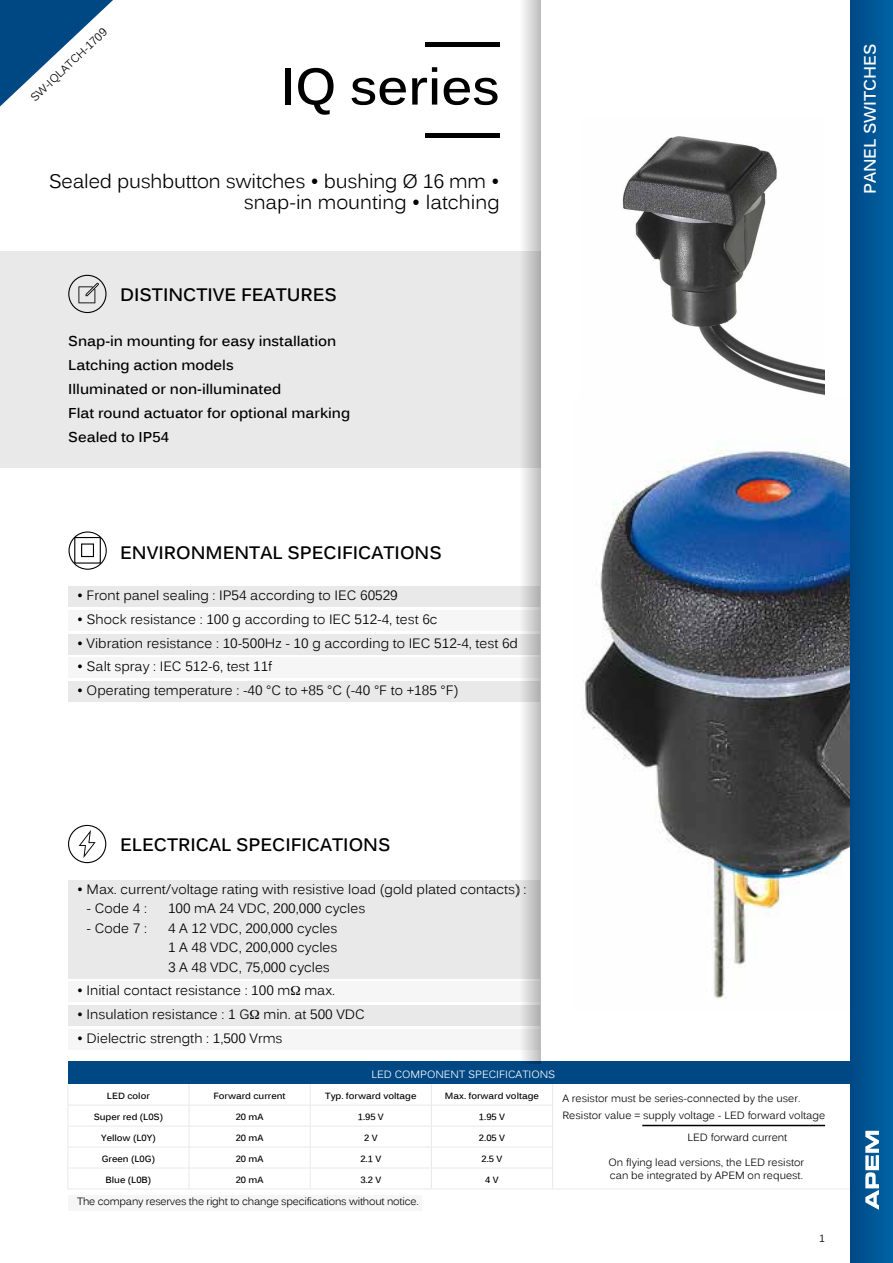
<style>
.page{position:relative;width:893px;height:1263px;background:#fff}
.page>*{position:absolute;margin:0;border:0;box-sizing:border-box;transform-origin:0 0}
.t1{font:700 51px "Kalinga";color:#000}
.t2{font:19.5px/21px "Kalinga";letter-spacing:-.01em;color:#000;text-align:right}
.t3{font:700 18px "Kalinga";color:#000}
.t4{font:700 16.5px "Kalinga";color:#fff}
.t5{font:700 14.25px/24px "Kalinga";color:#000}
.t6{font:13.5px/19.5px "Kalinga";color:#000;text-align:justify}
.t7{font:11.25px "Kalinga";color:#000}
.t8{font:10.5px/16.8px "Kalinga";color:#000}
.t9{font:10.5px "Kalinga";letter-spacing:-.02em;color:#000}
.t10{font:10.5px "Kalinga";color:#fff}
.t11{font:700 9px "Kalinga";color:#000}
</style>
<div class="page">
<div style="left:69px;top:880px;width:471px;height:98px;background:#e9e9e9"></div>
<div style="left:69px;top:982px;width:471px;height:20px;background:#f6f6f6"></div>
<div style="left:69px;top:1005px;width:471px;height:21px;background:#e9e9e9"></div>
<div style="left:69px;top:1029px;width:471px;height:20px;background:#f6f6f6"></div>
<svg style="left:68px;top:825px;width:38px;height:38px"></svg>
<div style="left:68px;top:1062px;width:782px;height:22px;background:#004884"></div>
<svg style="left:642px;top:1124px;width:184px;height:3px"></svg>
<svg style="left:67px;top:1084px;width:486px;height:104px"></svg>
<hr style="left:67px;top:1188px;width:122px;height:1px;background:#e9e9e9">
<hr style="left:189px;top:1188px;width:121px;height:1px;background:#e9e9e9">
<hr style="left:310px;top:1188px;width:121px;height:1px;background:#e9e9e9">
<hr style="left:431px;top:1188px;width:122px;height:1px;background:#e9e9e9">
<hr style="left:553px;top:1188px;width:298px;height:1px;background:#e9e9e9">
<hr style="left:642px;top:1125px;width:183px;height:1px;background:#000">
<div style="left:0;top:251px;width:540px;height:217px;background:#e9e9e9"></div>
<svg style="left:68px;top:275px;width:39px;height:38px"></svg>
<div style="left:69px;top:587px;width:471px;height:20px;background:#e9e9e9"></div>
<div style="left:69px;top:610px;width:471px;height:20px;background:#f6f6f6"></div>
<div style="left:69px;top:634px;width:471px;height:20px;background:#e9e9e9"></div>
<div style="left:69px;top:658px;width:471px;height:20px;background:#f6f6f6"></div>
<div style="left:69px;top:682px;width:471px;height:20px;background:#e9e9e9"></div>
<svg style="left:69px;top:531px;width:38px;height:39px"></svg>
<div style="left:74px;top:537px;width:27px;height:27px;border:1px solid #000"></div>
<div style="left:81px;top:543px;width:13px;height:14px;border:1px solid #000"></div>
<svg style="left:519px;top:0;width:21px;height:1063px"></svg>
<hr style="left:426px;top:134px;width:74px;height:4px;background:#000">
<hr style="left:426px;top:43px;width:74px;height:4px;background:#000">
<div style="left:69px;top:1195px;width:353px;height:15px;background:#f6f6f6"></div>
<img style="left:622px;top:136px;width:203px;height:260px">
<img style="left:583px;top:449px;width:267px;height:551px">
<div style="left:850px;top:0;width:43px;height:1263px;background:linear-gradient(to right,#004885,#0064a4)"></div>
<svg style="left:0;top:0;width:113px;height:106px"></svg>
<svg style="left:865px;top:1131px;width:14px;height:79px"></svg>
<p class="t7" style="left:28px;top:94px;width:102px;rotate:-44deg">SW-IQLATCH-1709</p>
<h1 class="t1" style="left:280px;top:53px;width:221px">IQ series</h1>
<h2 class="t2" style="left:49px;top:173px;width:452px">Sealed pushbutton switches • bushing Ø 16 mm • snap-in mounting • latching</h2>
<h3 class="t3" style="left:120px;top:283px;width:218px">DISTINCTIVE FEATURES</h3>
<p class="t5" style="left:68px;top:330px;width:283px">Snap-in mounting for easy installation<br>Latching action models<br>Illuminated or non-illuminated<br>Flat round actuator for optional marking<br>Sealed to IP54</p>
<h3 class="t3" style="left:120px;top:540px;width:323px">ENVIRONMENTAL SPECIFICATIONS</h3>
<p class="t6" style="left:77px;top:587px;width:322px">• Front panel sealing : IP54 according to IEC 60529</p>
<p class="t6" style="left:77px;top:611px;width:362px">• Shock resistance : 100 g according to IEC 512-4, test 6c</p>
<p class="t6" style="left:77px;top:634px;width:442px">• Vibration resistance : 10-500Hz - 10 g according to IEC 512-4, test 6d</p>
<p class="t6" style="left:77px;top:658px;width:197px">• Salt spray : IEC 512-6, test 11f</p>
<p class="t6" style="left:77px;top:682px;width:383px">• Operating temperature : -40 °C to +85 °C (-40 °F to +185 °F)</p>
<p class="t4" style="left:859px;top:194px;width:152px;rotate:-90deg">PANEL SWITCHES</p>
<h3 class="t3" style="left:120px;top:833px;width:272px">ELECTRICAL SPECIFICATIONS</h3>
<p class="t6" style="left:77px;top:880px;width:451px">• Max. current/voltage rating with resistive load (gold plated contacts) :</p>
<p class="t6" style="left:87px;top:900px;width:62px">- Code 4 :</p>
<p class="t6" style="left:168px;top:900px;width:199px">100 mA 24 VDC, 200,000 cycles</p>
<p class="t6" style="left:87px;top:919px;width:62px">- Code 7 :</p>
<p class="t6" style="left:168px;top:919px;width:171px">4 A 12 VDC, 200,000 cycles 1 A 48 VDC, 200,000 cycles 3 A 48 VDC, 75,000 cycles</p>
<p class="t6" style="left:77px;top:982px;width:260px">• Initial contact resistance : 100 m max.</p>
<p class="t6" style="left:77px;top:1006px;width:289px">• Insulation resistance : 1 G min. at 500 VDC</p>
<p class="t6" style="left:77px;top:1029px;width:207px">• Dielectric strength : 1,500 Vrms</p>
<p class="t10" style="left:371px;top:1068px;width:185px">LED COMPONENT SPECIFICATIONS</p>
<p class="t11" style="left:107px;top:1090px;width:44px">LED color</p>
<p class="t11" style="left:214px;top:1090px;width:74px">Forward current</p>
<p class="t11" style="left:325px;top:1090px;width:93px">Typ. forward voltage</p>
<p class="t11" style="left:445px;top:1090px;width:96px">Max. forward voltage</p>
<p class="t11" style="left:94px;top:1111px;width:71px">Super red (L0S)</p>
<p class="t11" style="left:236px;top:1111px;width:29px">20 mA</p>
<p class="t11" style="left:358px;top:1111px;width:28px">1.95 V</p>
<p class="t11" style="left:479px;top:1111px;width:28px">1.95 V</p>
<p class="t11" style="left:101px;top:1132px;width:56px">Yellow (L0Y)</p>
<p class="t11" style="left:236px;top:1132px;width:29px">20 mA</p>
<p class="t11" style="left:364px;top:1132px;width:15px">2 V</p>
<p class="t11" style="left:479px;top:1132px;width:28px">2.05 V</p>
<p class="t11" style="left:102px;top:1153px;width:55px">Green (L0G)</p>
<p class="t11" style="left:236px;top:1153px;width:29px">20 mA</p>
<p class="t11" style="left:360px;top:1153px;width:22px">2.1 V</p>
<p class="t11" style="left:482px;top:1153px;width:22px">2.5 V</p>
<p class="t11" style="left:105px;top:1174px;width:47px">Blue (L0B)</p>
<p class="t11" style="left:236px;top:1174px;width:29px">20 mA</p>
<p class="t11" style="left:360px;top:1174px;width:22px">3.2 V</p>
<p class="t11" style="left:485px;top:1174px;width:15px">4 V</p>
<p class="t9" style="left:77px;top:1195px;width:343px">The company reserves the right to change specifications without notice.</p>
<p class="t8" style="left:562px;top:1091px;width:264px">A resistor must be series-connected by the user.<br>Resistor value = supply voltage - LED forward voltage</p>
<p class="t8" style="left:687px;top:1130px;width:101px">LED forward current</p>
<p class="t8" style="left:609px;top:1157px;width:197px;line-height:12.6px">On flying lead versions, the LED resistor can be integrated by APEM on request.</p>
<p class="t8" style="left:819px;top:1230px;width:7px">1</p>
</div>
